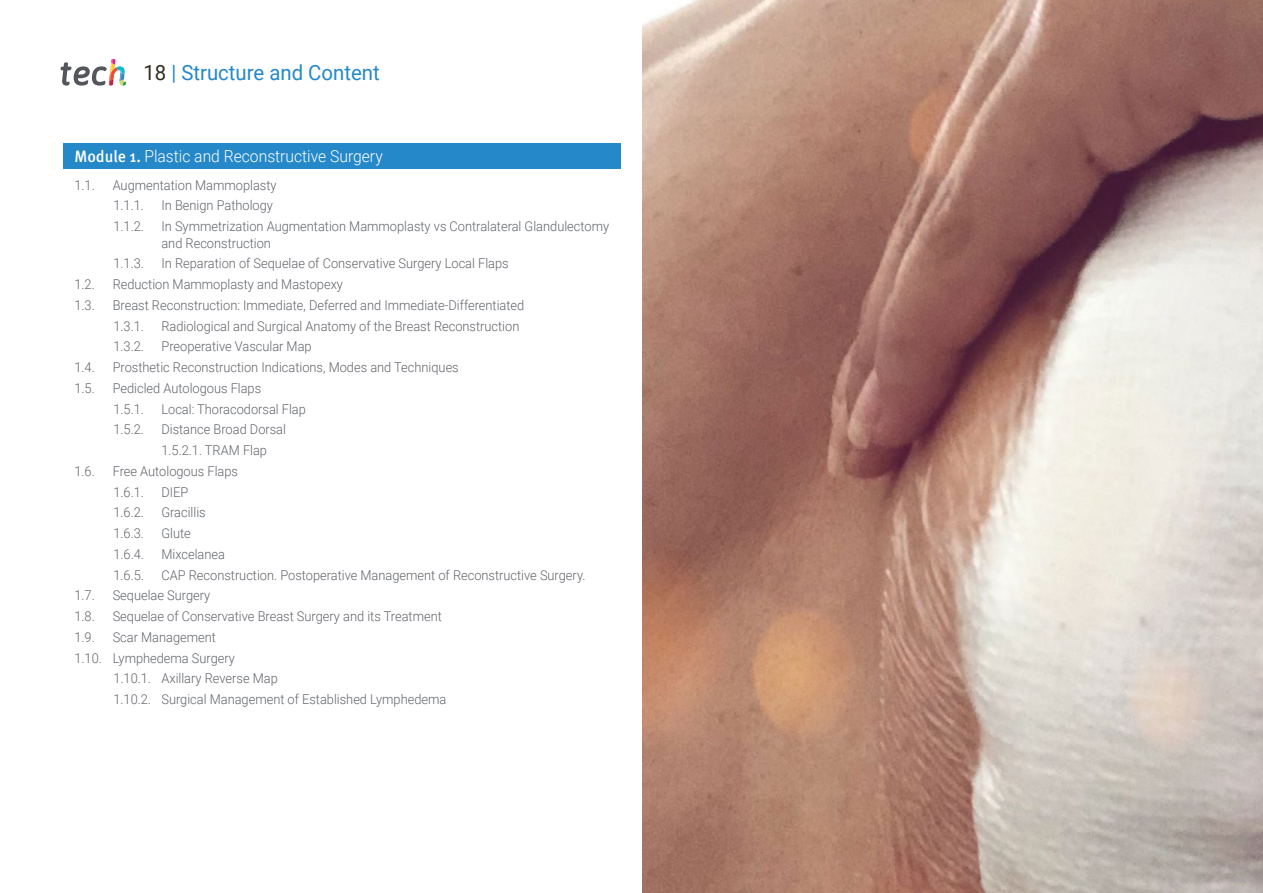
<style>
.page{position:relative;width:1263px;height:893px;background:#fff}
.page>*{position:absolute;margin:0;border:0;box-sizing:border-box;transform-origin:0 0}
.t1{font:21px "Roboto";color:#2488c9}
.t2{font:300 16.5px "Roboto";color:#fff;scale:.95 1}
.t3{font:300 13.5px/20.7px "Roboto";color:#61646a;scale:.95 1}
.s1{color:#312e20}
.s2{font-family:"Meta Pro";font-weight:500}
</style>
<div class="page">
<div style="left:63px;top:144px;width:558px;height:25px;background:#2488c9"></div>
<svg style="left:61px;top:59px;width:65px;height:27px"></svg>
<img style="left:642px;top:0;width:621px;height:893px">
<h1 class="t1" style="left:144px;top:57px;width:238px"><span class="s1">18</span> | Structure and Content</h1>
<p class="t2" style="left:74px;top:145px;width:326px"><span class="s2">Module 1.</span> Plastic and Reconstructive Surgery</p>
<p class="t3" style="left:74px;top:174px;width:23px">1.1.</p>
<p class="t3" style="left:113px;top:174px;width:174px">Augmentation Mammoplasty<br>1.1.1.</p>
<p class="t3" style="left:161px;top:195px;width:119px">In Benign Pathology</p>
<p class="t3" style="left:113px;top:215px;width:34px">1.1.2.</p>
<p class="t3" style="left:161px;top:218px;width:473px;line-height:16.5px">In Symmetrization Augmentation Mammoplasty vs Contralateral Glandulectomy and Reconstruction</p>
<p class="t3" style="left:113px;top:253px;width:34px">1.1.3.</p>
<p class="t3" style="left:161px;top:253px;width:367px">In Reparation of Sequelae of Conservative Surgery Local Flaps</p>
<p class="t3" style="left:74px;top:273px;width:23px">1.2.</p>
<p class="t3" style="left:113px;top:273px;width:244px">Reduction Mammoplasty and Mastopexy</p>
<p class="t3" style="left:74px;top:294px;width:23px">1.3.</p>
<p class="t3" style="left:113px;top:294px;width:435px">Breast Reconstruction: Immediate, Deferred and Immediate-Differentiated<br>1.3.1.</p>
<p class="t3" style="left:161px;top:315px;width:378px">Radiological and Surgical Anatomy of the Breast Reconstruction</p>
<p class="t3" style="left:113px;top:336px;width:34px">1.3.2.</p>
<p class="t3" style="left:161px;top:336px;width:160px">Preoperative Vascular Map</p>
<p class="t3" style="left:74px;top:356px;width:23px">1.4.</p>
<p class="t3" style="left:113px;top:356px;width:366px">Prosthetic Reconstruction Indications, Modes and Techniques</p>
<p class="t3" style="left:74px;top:377px;width:23px">1.5.</p>
<p class="t3" style="left:113px;top:377px;width:158px">Pedicled Autologous Flaps<br>1.5.1.</p>
<p class="t3" style="left:161px;top:398px;width:154px">Local: Thoracodorsal Flap</p>
<p class="t3" style="left:113px;top:419px;width:34px">1.5.2.</p>
<p class="t3" style="left:161px;top:419px;width:133px">Distance Broad Dorsal<br>1.5.2.1. TRAM Flap</p>
<p class="t3" style="left:74px;top:460px;width:23px">1.6.</p>
<p class="t3" style="left:113px;top:460px;width:133px">Free Autologous Flaps<br>1.6.1.</p>
<p class="t3" style="left:161px;top:481px;width:30px">DIEP</p>
<p class="t3" style="left:113px;top:502px;width:34px">1.6.2.</p>
<p class="t3" style="left:161px;top:502px;width:48px">Gracillis</p>
<p class="t3" style="left:113px;top:522px;width:34px">1.6.3.</p>
<p class="t3" style="left:161px;top:522px;width:32px">Glute</p>
<p class="t3" style="left:113px;top:543px;width:34px">1.6.4.</p>
<p class="t3" style="left:161px;top:543px;width:68px">Mixcelanea</p>
<p class="t3" style="left:113px;top:564px;width:34px">1.6.5.</p>
<p class="t3" style="left:161px;top:564px;width:448px">CAP Reconstruction. Postoperative Management of Reconstructive Surgery.</p>
<p class="t3" style="left:74px;top:585px;width:23px">1.7.</p>
<p class="t3" style="left:113px;top:585px;width:104px">Sequelae Surgery</p>
<p class="t3" style="left:74px;top:605px;width:23px">1.8.</p>
<p class="t3" style="left:113px;top:605px;width:348px">Sequelae of Conservative Breast Surgery and its Treatment</p>
<p class="t3" style="left:74px;top:626px;width:23px">1.9.</p>
<p class="t3" style="left:113px;top:626px;width:110px">Scar Management</p>
<p class="t3" style="left:74px;top:647px;width:171px">1.10. Lymphedema Surgery</p>
<p class="t3" style="left:113px;top:668px;width:175px">1.10.1. Axillary Reverse Map</p>
<p class="t3" style="left:113px;top:688px;width:352px">1.10.2. Surgical Management of Established Lymphedema</p>
</div>
